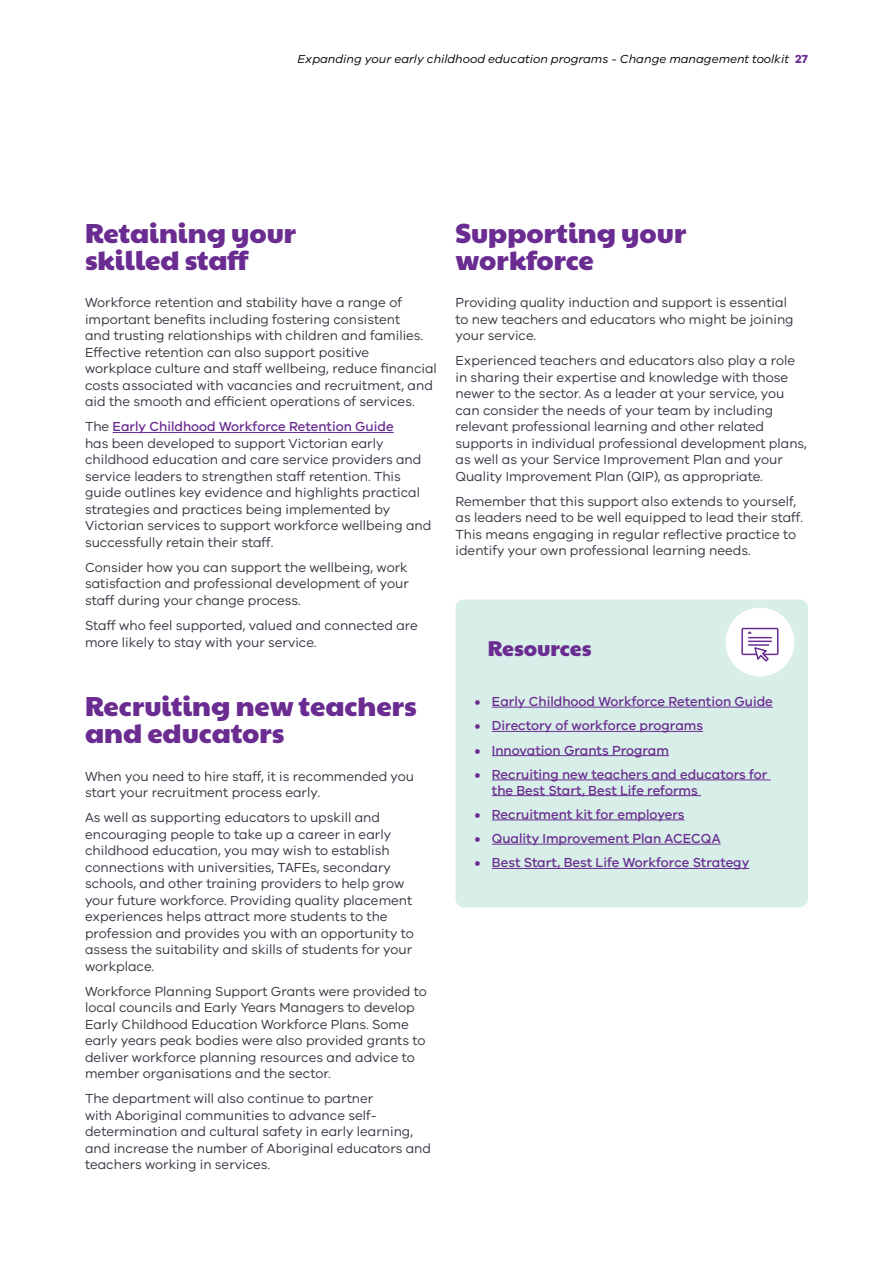
<style>
.page{position:relative;width:893px;height:1263px;background:#fff}
.page>*{position:absolute;margin:0;border:0;box-sizing:border-box;transform-origin:0 0}
.Heading_2{font:27px/27px "Paytone One";color:#6a2c91}
.Heading_3{font:21px "Paytone One";color:#6a2c91}
.Body{font:13.5px/16.5px "VIC";color:#343741}
.t1{font:500 13.5px/15.8px "VIC";color:#6a2c91}
.t2{font:italic 12px "VIC";color:#000}
.s1{font-weight:700;font-style:normal;color:#6a2c91}
.s2{font-weight:500;color:#6a2c91}
.s3{font-weight:700}
</style>
<div class="page">
<hr style="left:113px;top:432px;width:281px;height:1px;background:#6a2c91">
<div style="left:455px;top:599px;width:353px;height:308px;background:#d8eee8;border-radius:9px"></div>
<hr style="left:492px;top:707px;width:281px;height:1px;background:#6a2c91">
<hr style="left:492px;top:731px;width:211px;height:1px;background:#6a2c91">
<hr style="left:492px;top:755px;width:177px;height:1px;background:#6a2c91">
<hr style="left:492px;top:779px;width:279px;height:1px;background:#6a2c91">
<hr style="left:492px;top:795px;width:209px;height:1px;background:#6a2c91">
<hr style="left:492px;top:819px;width:193px;height:1px;background:#6a2c91">
<hr style="left:492px;top:844px;width:228px;height:1px;background:#6a2c91">
<hr style="left:492px;top:868px;width:257px;height:1px;background:#6a2c91">
<div style="left:725px;top:608px;width:69px;height:69px;background:#fff;border-radius:50%"></div>
<svg style="left:741px;top:627px;width:38px;height:35px"></svg>
<p class="t2" style="left:298px;top:52px;width:512px">Expanding your early childhood education programs - Change management toolkit <span class="s1">27</span></p>
<p class="Heading_2" style="left:85px;top:218px;width:213px">Retaining your skilled staff</p>
<p class="Body" style="left:85px;top:294px;width:353px">Workforce retention and stability have a range of important benefits including fostering consistent<br>and trusting relationships with children and families.<br>Effective retention can also support positive workplace culture and staff wellbeing, reduce financial costs associated with vacancies and recruitment, and aid the smooth and efficient operations of services.</p>
<p class="Body" style="left:85px;top:418px;width:348px">The <span class="s2">Early Childhood Workforce Retention Guide<br></span>has been developed to support Victorian early childhood education and care service providers and service leaders to strengthen staff retention. This guide outlines key evidence and highlights practical strategies and practices being implemented by Victorian services to support workforce wellbeing and successfully retain their staff.</p>
<p class="Body" style="left:85px;top:559px;width:325px;text-align:justify">Consider how you can support the wellbeing, work satisfaction and professional development of your staff during your change process.</p>
<p class="Body" style="left:85px;top:617px;width:334px">Staff who feel supported, valued and connected are more likely to stay with your service.</p>
<p class="Heading_2" style="left:85px;top:691px;width:333px">Recruiting new teachers and educators</p>
<p class="Body" style="left:85px;top:767px;width:331px">When you need to hire staff, it is recommended you start your recruitment process early.</p>
<p class="Body" style="left:85px;top:809px;width:330px">As well as supporting educators to upskill and encouraging people to take up a career in early childhood education, you may wish to establish connections with universities, TAFEs, secondary schools, and other training providers to help grow your future workforce. Providing quality placement experiences helps attract more students to the profession and provides you with an opportunity to assess the suitability and skills of students for your workplace.</p>
<p class="Body" style="left:85px;top:983px;width:343px">Workforce Planning Support Grants were provided to local councils and Early Years Managers to develop Early Childhood Education Workforce Plans. Some early years peak bodies were also provided grants to deliver workforce planning resources and advice to member organisations and the sector.</p>
<p class="Body" style="left:85px;top:1090px;width:348px">The department will also continue to partner<br>with Aboriginal communities to advance self&shy;determination and cultural safety in early learning, and increase the number of Aboriginal educators and teachers working in services.</p>
<p class="Heading_2" style="left:455px;top:218px;width:232px">Supporting your workforce</p>
<p class="Body" style="left:455px;top:294px;width:340px">Providing quality induction and support is essential to new teachers and educators who might be joining your service.</p>
<p class="Body" style="left:455px;top:352px;width:353px">Experienced teachers and educators also play a role in sharing their expertise and knowledge with those newer to the sector. As a leader at your service, you can consider the needs of your team by including relevant professional learning and other related supports in individual professional development plans, as well as your Service Improvement Plan and your Quality Improvement Plan (QIP), as appropriate.</p>
<p class="Body" style="left:455px;top:493px;width:349px">Remember that this support also extends to yourself, as leaders need to be well equipped to lead their staff.<br>This means engaging in regular reflective practice to identify your own professional learning needs.</p>
<p class="Heading_3" style="left:488px;top:631px;width:105px">Resources</p>
<p class="t1" style="left:475px;top:693px;width:299px"><span class="s3">•</span> Early Childhood Workforce Retention Guide</p>
<p class="t1" style="left:475px;top:717px;width:230px"><span class="s3">•</span> Directory of workforce programs</p>
<p class="t1" style="left:475px;top:742px;width:196px"><span class="s3">•</span> Innovation Grants Program</p>
<p class="t1" style="left:492px;top:766px;width:277px;text-indent:-17px"><span class="s3">•</span> Recruiting new teachers and educators for the Best Start, Best Life reforms</p>
<p class="t1" style="left:475px;top:806px;width:211px"><span class="s3">•</span> Recruitment kit for employers</p>
<p class="t1" style="left:475px;top:830px;width:247px"><span class="s3">•</span> Quality Improvement Plan ACECQA</p>
<p class="t1" style="left:475px;top:855px;width:276px"><span class="s3">•</span> Best Start, Best Life Workforce Strategy</p>
</div>
